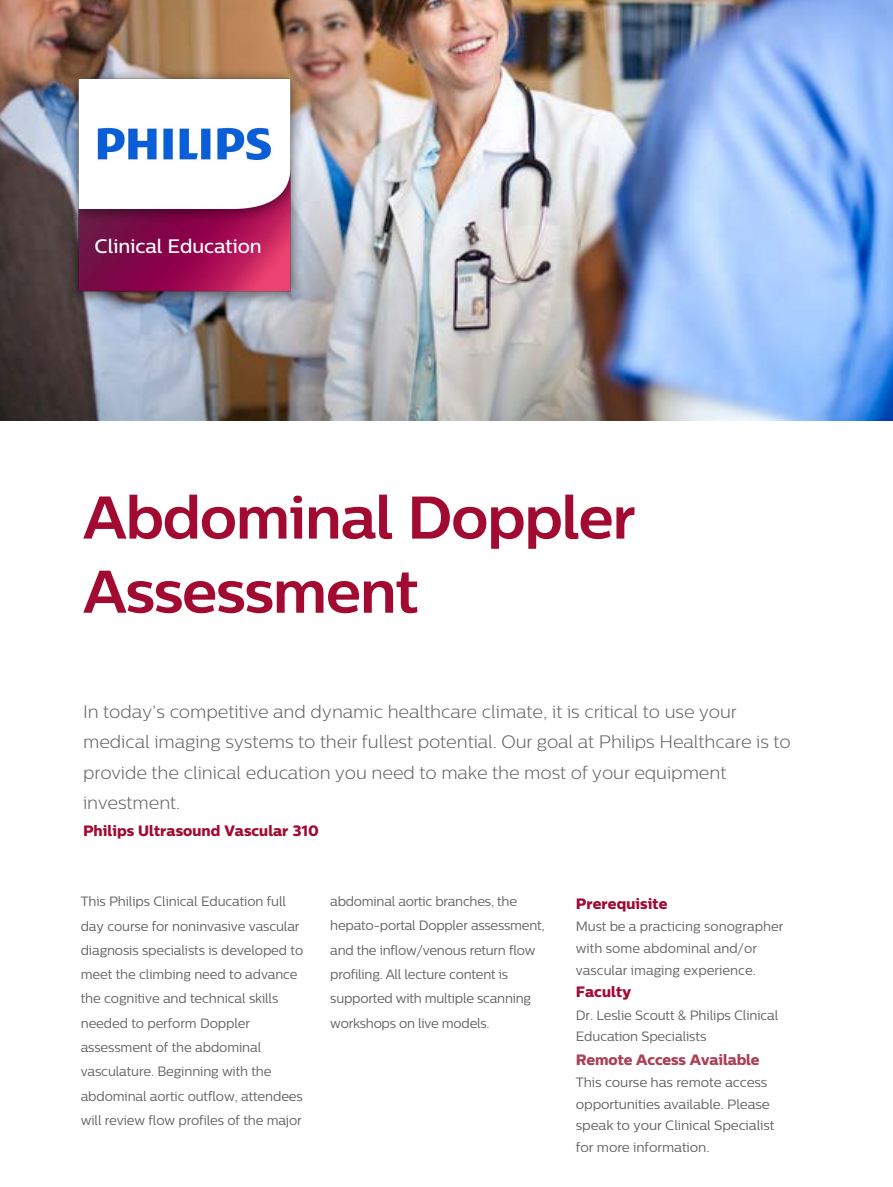
<style>
.page{position:relative;width:893px;height:1187px;background:#fff}
.page>*{position:absolute;margin:0;border:0;box-sizing:border-box;transform-origin:0 0}
.t1{font:700 60px/74.1px "Centrale Sans";letter-spacing:-.02em;color:#a20a31}
.t2{font:500 19.5px "Centrale Sans";letter-spacing:-.005em;color:#fff}
.t3{font:300 18px/30.5px "Centrale Sans";letter-spacing:-.005em;color:#626364}
.t4{font:15px "Centrale Sans X Bold";color:#a20a31}
.t5{font:15px "Centrale Sans X Bold";letter-spacing:-.01em;color:#aa4055}
.t6{font:13.5px/24.3px "Centrale Sans";letter-spacing:-.01em;color:#626364}
</style>
<div class="page">
<img style="left:0;top:0;width:893px;height:420px">
<img style="left:43px;top:44px;width:284px;height:284px">
<h2 class="t2" style="left:95px;top:235px;width:169px">Clinical Education</h2>
<h1 class="t1" style="left:83px;top:479px;width:554px">Abdominal Doppler<br>Assessment</h1>
<p class="t3" style="left:83px;top:696px;width:709px">In today’s competitive and dynamic healthcare climate, it is critical to use your medical imaging systems to their fullest potential. Our goal at Philips Healthcare is to provide the clinical education you need to make the most of your equipment investment.</p>
<p class="t4" style="left:83px;top:820px;width:237px">Philips Ultrasound Vascular 310</p>
<p class="t6" style="left:81px;top:889px;width:224px">This Philips Clinical Education full day course for noninvasive vascular diagnosis specialists is developed to meet the climbing need to advance the cognitive and technical skills needed to perform Doppler assessment of the abdominal vasculature. Beginning with the abdominal aortic outflow, attendees will review flow profiles of the major</p>
<p class="t6" style="left:330px;top:888px;width:216px">abdominal aortic branches, the hepato-portal Doppler assessment, and the inflow/venous return flow profiling. All lecture content is supported with multiple scanning workshops on live models.</p>
<p class="t4" style="left:576px;top:894px;width:93px">Prerequisite</p>
<p class="t6" style="left:576px;top:915px;width:209px;line-height:21.6px">Must be a practicing sonographer with some abdominal and/or vascular imaging experience.</p>
<p class="t4" style="left:576px;top:982px;width:57px">Faculty</p>
<p class="t6" style="left:576px;top:1004px;width:204px;line-height:21px">Dr. Leslie Scoutt &amp; Philips Clinical<br>Education Specialists</p>
<p class="t5" style="left:576px;top:1049px;width:185px">Remote Access Available</p>
<p class="t6" style="left:576px;top:1071px;width:200px;line-height:21.6px">This course has remote access opportunities available. Please speak to your Clinical Specialist for more information.</p>
</div>
